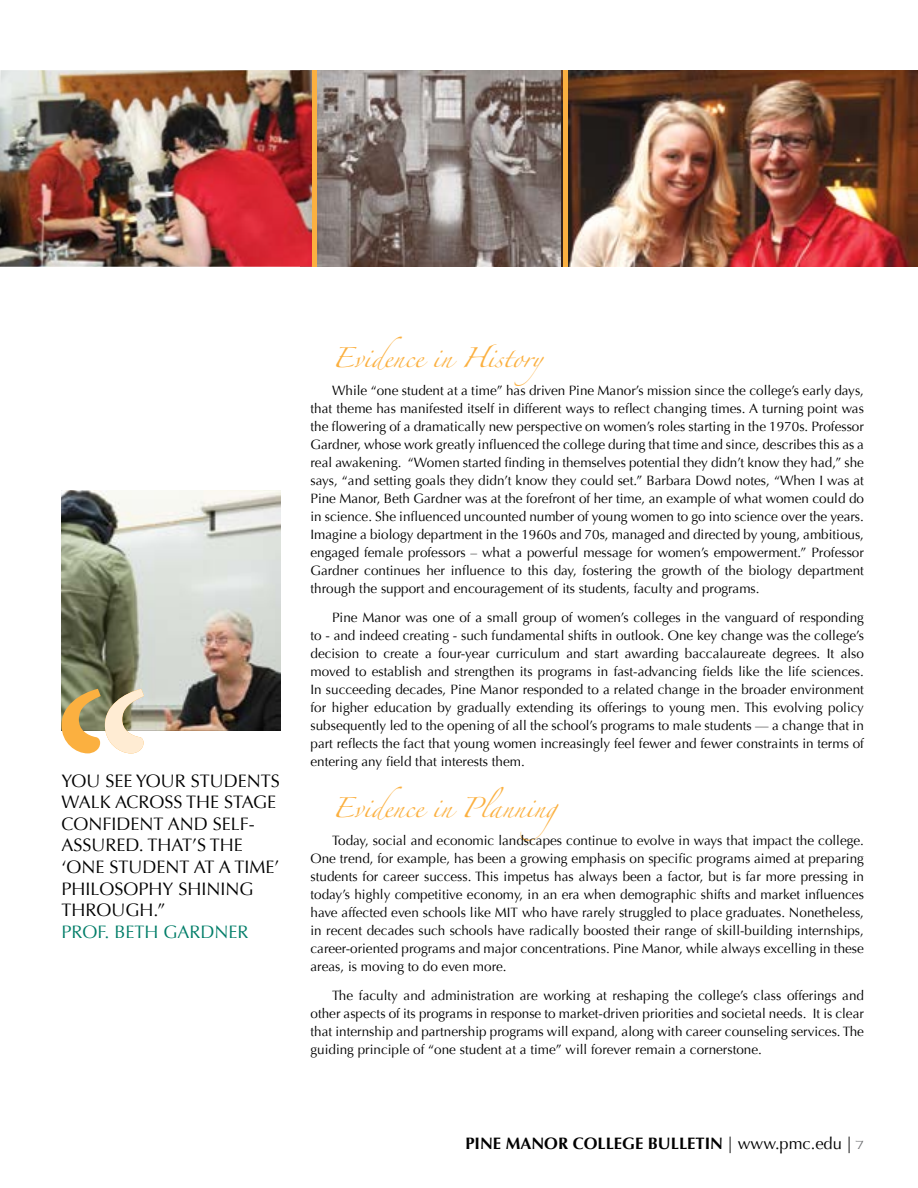
<style>
.page{position:relative;width:918px;height:1188px;background:#fff}
.page>*{position:absolute;margin:0;border:0;box-sizing:border-box;transform-origin:0 0}
.t1{font:18px/21.6px "Optima";color:#000}
.t2{font:18px "Zapfino";color:#fbb040}
.t3{font:18px "Optima";color:#007d68}
.t4{font:700 16.5px "Optima";color:#000}
.t5{font:16.5px "Optima";color:#000}
.t6{font:13.5px/18px "Optima";color:#000;text-align:justify}
.s1{font-family:"Copperplate Gothic";font-weight:300;font-size:12px;color:#6d6e71}
</style>
<div class="page">
<img style="left:317px;top:70px;width:245px;height:197px">
<img style="left:562px;top:70px;width:356px;height:197px">
<img style="left:0;top:70px;width:312px;height:197px">
<div style="left:312px;top:70px;width:5px;height:197px;background:#fbb040"></div>
<hr style="left:563px;top:70px;width:4px;height:197px;background:#fbb040">
<img style="left:62px;top:490px;width:219px;height:240px">
<svg style="left:62px;top:689px;width:82px;height:64px;background:#cdb78a"></svg>
<h1 class="t1" style="left:62px;top:770px;width:175px">You see your students walk</h1>
<h1 class="t1" style="left:115px;top:791px;width:13px">across</h1>
<h1 class="t1" style="left:186px;top:791px;width:12px">the</h1>
<h1 class="t1" style="left:224px;top:791px;width:12px">stage</h1>
<h1 class="t1" style="left:62px;top:813px;width:13px">confident</h1>
<h1 class="t1" style="left:168px;top:813px;width:14px">and</h1>
<h1 class="t1" style="left:213px;top:813px;width:10px">self</h1>
<h1 class="t1" style="left:249px;top:813px;width:7px">-</h1>
<h1 class="t1" style="left:62px;top:835px;width:56px">assured</h1>
<h1 class="t1" style="left:139px;top:835px;width:31px">. That</h1>
<h1 class="t1" style="left:192px;top:835px;width:30px">’s the</h1>
<h1 class="t1" style="left:62px;top:856px;width:19px">‘one</h1>
<h1 class="t1" style="left:110px;top:856px;width:46px">student</h1>
<h1 class="t1" style="left:194px;top:856px;width:52px">at atime</h1>
<h1 class="t1" style="left:275px;top:856px;width:7px">’</h1>
<h1 class="t1" style="left:62px;top:878px;width:12px">philosoph</h1>
<h1 class="t1" style="left:163px;top:878px;width:28px">y shining</h1>
<h1 class="t1" style="left:62px;top:899px;width:14px">thro</h1>
<h1 class="t1" style="left:112px;top:899px;width:56px">ugh.”</h1>
<h1 class="t3" style="left:62px;top:921px;width:75px">Prof. Beth</h1>
<h1 class="t3" style="left:164px;top:921px;width:27px">Gardner</h1>
<h1 class="t2" style="left:332px;top:350px;width:231px">Evidence in History</h1>
<p class="t6" style="left:310px;top:382px;width:555px;text-indent:22px">While “one student at a time” has driven Pine Manor’s mission since the college’s early days, that theme has manifested itself in different ways to reflect changing times. A turning point was the flowering of a dramatically new perspective on women’s roles starting in the 1970s. Professor Gardner, whose work greatly influenced the college during that time and since, describes this as a real awakening. “Women started finding in themselves potential they didn’t know they had,” she says, “and setting goals they didn’t know they could set.” Barbara Dowd notes, “When I was at Pine Manor, Beth Gardner was at the forefront of her time, an example of what women could do in science. She influenced uncounted number of young women to go into science over the years.<br>Imagine a biology department in the 1960s and 70s, managed and directed by young, ambitious, engaged female professors – what a powerful message for women’s empowerment.” Professor Gardner continues her influence to this day, fostering the growth of the biology department through the support and encouragement of its students, faculty and programs.</p>
<p class="t6" style="left:310px;top:609px;width:555px;text-indent:22px">Pine Manor was one of a small group of women’s colleges in the vanguard of responding to - and indeed creating - such fundamental shifts in outlook. One key change was the college’s decision to create a four-year curriculum and start awarding baccalaureate degrees. It also moved to establish and strengthen its programs in fast-advancing fields like the life sciences.<br>In succeeding decades, Pine Manor responded to a related change in the broader environment for higher education by gradually extending its offerings to young men. This evolving policy subsequently led to the opening of all the school’s programs to male students — a change that in part reflects the fact that young women increasingly feel fewer and fewer constraints in terms of entering any field that interests them.</p>
<h1 class="t2" style="left:332px;top:800px;width:253px">Evidence in Planning</h1>
<p class="t6" style="left:310px;top:832px;width:555px;text-indent:22px">Today, social and economic landscapes continue to evolve in ways that impact the college.<br>One trend, for example, has been a growing emphasis on specific programs aimed at preparing students for career success. This impetus has always been a factor, but is far more pressing in today’s highly competitive economy, in an era when demographic shifts and market influences have affected even schools like MIT who have rarely struggled to place graduates. Nonetheless, in recent decades such schools have radically boosted their range of skill-building internships, career-oriented programs and major concentrations. Pine Manor, while always excelling in these areas, is moving to do even more.</p>
<p class="t6" style="left:310px;top:987px;width:555px;text-indent:22px">The faculty and administration are working at reshaping the college’s class offerings and other aspects of its programs in response to market-driven priorities and societal needs. It is clear that internship and partnership programs will expand, along with career counseling services. The guiding principle of “one student at a time” will forever remain a cornerstone.</p>
<p class="t4" style="left:465px;top:1134px;width:19px">PINE</p>
<p class="t4" style="left:506px;top:1134px;width:28px">MANOR</p>
<p class="t4" style="left:573px;top:1134px;width:22px">COLLEGE</p>
<p class="t4" style="left:648px;top:1134px;width:20px">BULLETIN</p>
<p class="t5" style="left:728px;top:1134px;width:138px">| www.pmc.edu | <span class="s1">7</span></p>
</div>
